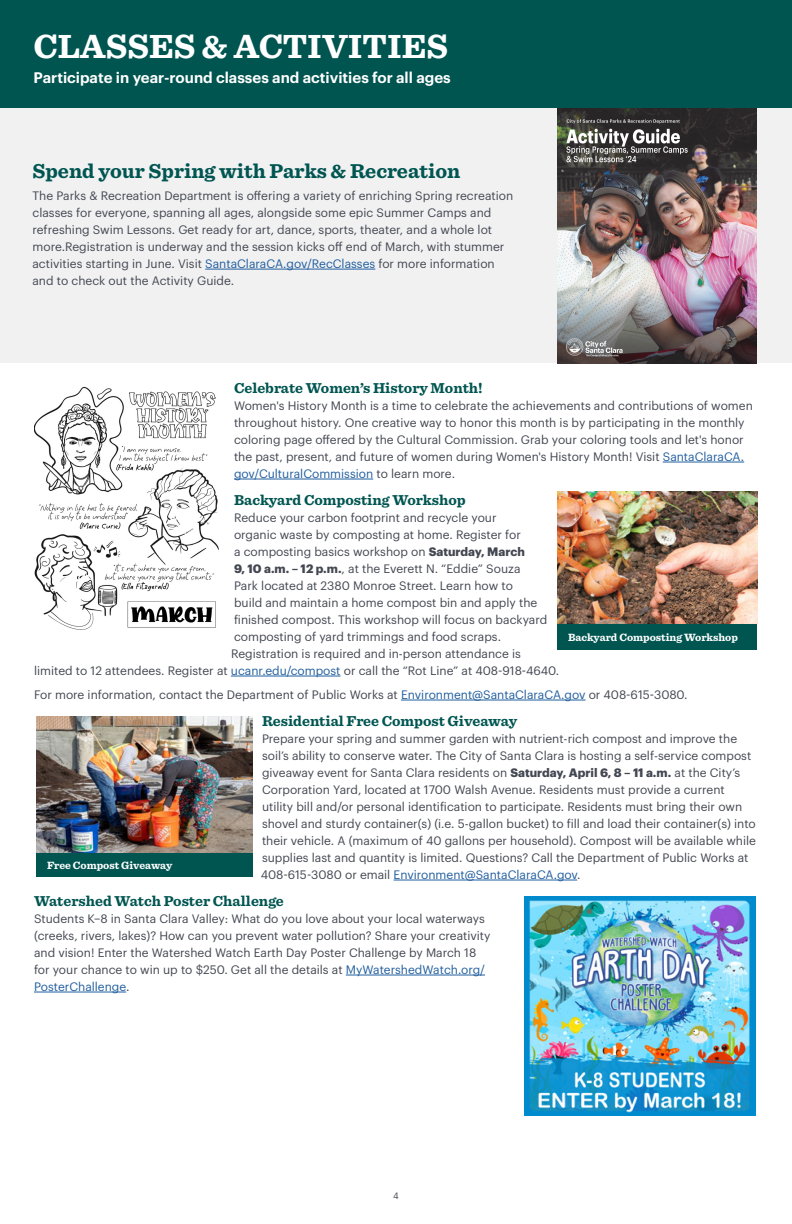
<style>
.page{position:relative;width:792px;height:1224px;background:#fff}
.page>*{position:absolute;margin:0;border:0;box-sizing:border-box;transform-origin:0 0}
.t1{font:700 35px "Sentinel";color:#fff}
.t2{font:700 21px "Sentinel";color:#005551}
.t3{font:700 15px "Sentinel";color:#005551}
.t4{font:600 15px "Graphik";color:#fff}
.t5{font:12px/17px "Graphik";color:#434751}
.t6{font:700 11px "Sentinel";color:#fff}
.t7{font:9px "Graphik";color:#434751}
.s1{color:#215e9e}
.s2{font-weight:700}
</style>
<div class="page">
<img style="left:34px;top:387px;width:185px;height:243px">
<img style="left:525px;top:896px;width:231px;height:220px">
<div style="left:0;top:0;width:792px;height:109px;background:#005551"></div>
<hr style="left:663px;top:462px;width:81px;height:1px;background:#215e9e">
<hr style="left:234px;top:479px;width:139px;height:1px;background:#215e9e">
<hr style="left:231px;top:676px;width:110px;height:1px;background:#215e9e">
<hr style="left:401px;top:700px;width:185px;height:1px;background:#215e9e">
<hr style="left:394px;top:880px;width:183px;height:1px;background:#215e9e">
<hr style="left:346px;top:975px;width:139px;height:1px;background:#215e9e">
<hr style="left:34px;top:992px;width:92px;height:1px;background:#215e9e">
<div style="left:0;top:109px;width:792px;height:254px;background:#f1f1f2"></div>
<img style="left:557px;top:109px;width:200px;height:254px">
<hr style="left:205px;top:269px;width:170px;height:1px;background:#215e9e">
<div style="left:36px;top:851px;width:216px;height:26px;background:#005551"></div>
<img style="left:36px;top:716px;width:216px;height:136px">
<div style="left:558px;top:622px;width:199px;height:28px;background:#005551"></div>
<img style="left:557px;top:491px;width:200px;height:133px">
<h1 class="t1" style="left:34px;top:19px;width:416px">CLASSES &amp; ACTIVITIES</h1>
<p class="t4" style="left:34px;top:66px;width:419px">Participate in year-round classes and activities for all ages</p>
<h2 class="t2" style="left:33px;top:154px;width:429px">Spend your Spring with Parks &amp; Recreation</h2>
<p class="t5" style="left:33px;top:186px;width:482px">The Parks &amp; Recreation Department is offering a variety of enriching Spring recreation classes for everyone, spanning all ages, alongside some epic Summer Camps and refreshing Swim Lessons. Get ready for art, dance, sports, theater, and a whole lot more.Registration is underway and the session kicks off end of March, with stummer activities starting in June. Visit <span class="s1">SantaClaraCA.gov/RecClasses</span> for more information and to check out the Activity Guide.</p>
<p class="t3" style="left:234px;top:376px;width:250px">Celebrate Women’s History Month!</p>
<p class="t5" style="left:234px;top:396px;width:520px">Women's History Month is a time to celebrate the achievements and contributions of women throughout history. One creative way to honor this month is by participating in the monthly coloring page offered by the Cultural Commission. Grab your coloring tools and let's honor the past, present, and future of women during Women's History Month! Visit <span class="s1">SantaClaraCA. gov/CulturalCommission</span> to learn more.</p>
<p class="t3" style="left:234px;top:488px;width:233px">Backyard Composting Workshop</p>
<p class="t5" style="left:234px;top:508px;width:264px">Reduce your carbon footprint and recycle your</p>
<p class="t5" style="left:234px;top:525px;width:288px">organic waste by composting at home. Register for</p>
<p class="t5" style="left:234px;top:542px;width:292px">a composting basics workshop on <span class="s2">Saturday, March</span></p>
<p class="t5" style="left:234px;top:559px;width:288px"><span class="s2">9, 10 a.m. – 12 p.m.</span>, at the Everett N. “Eddie” Souza</p>
<p class="t5" style="left:234px;top:576px;width:280px">Park located at 2380 Monroe Street. Learn how to</p>
<p class="t5" style="left:234px;top:593px;width:305px">build and maintain a home compost bin and apply the</p>
<p class="t5" style="left:234px;top:610px;width:315px">finished compost. This workshop will focus on backyard</p>
<p class="t5" style="left:234px;top:627px;width:269px">composting of yard trimmings and food scraps.</p>
<p class="t5" style="left:231px;top:644px;width:291px">Registration is required and in-person attendance is</p>
<p class="t5" style="left:34px;top:661px;width:527px">limited to 12 attendees. Register at <span class="s1">ucanr.edu/compost</span> or call the “Rot Line” at 408-918-4640.</p>
<p class="t5" style="left:34px;top:685px;width:655px">For more information, contact the Department of Public Works at <span class="s1">Environment@SantaClaraCA.gov</span> or 408-615-3080.</p>
<p class="t3" style="left:262px;top:709px;width:257px">Residential Free Compost Giveaway</p>
<p class="t5" style="left:261px;top:729px;width:497px">Prepare your spring and summer garden with nutrient-rich compost and improve the soil’s ability to conserve water. The City of Santa Clara is hosting a self-service compost giveaway event for Santa Clara residents on <span class="s2">Saturday, April 6, 8 – 11 a.m.</span> at the City’s Corporation Yard, located at 1700 Walsh Avenue. Residents must provide a current utility bill and/or personal identification to participate. Residents must bring their own shovel and sturdy container(s) (i.e. 5-gallon bucket) to fill and load their container(s) into their vehicle. A (maximum of 40 gallons per household). Compost will be available while supplies last and quantity is limited. Questions? Call the Department of Public Works at 408-615-3080 or email <span class="s1">Environment@SantaClaraCA.gov</span>.</p>
<p class="t3" style="left:34px;top:889px;width:251px">Watershed Watch Poster Challenge</p>
<p class="t5" style="left:34px;top:909px;width:458px">Students K–8 in Santa Clara Valley: What do you love about your local waterways (creeks, rivers, lakes)? How can you prevent water pollution? Share your creativity and vision! Enter the Watershed Watch Earth Day Poster Challenge by March 18 for your chance to win up to $250. Get all the details at <span class="s1">MyWatershedWatch.org/ PosterChallenge</span>.</p>
<p class="t6" style="left:568px;top:629px;width:171px">Backyard Composting Workshop</p>
<p class="t6" style="left:47px;top:857px;width:127px">Free Compost Giveaway</p>
<p class="t7" style="left:393px;top:1189px;width:7px">4</p>
</div>
